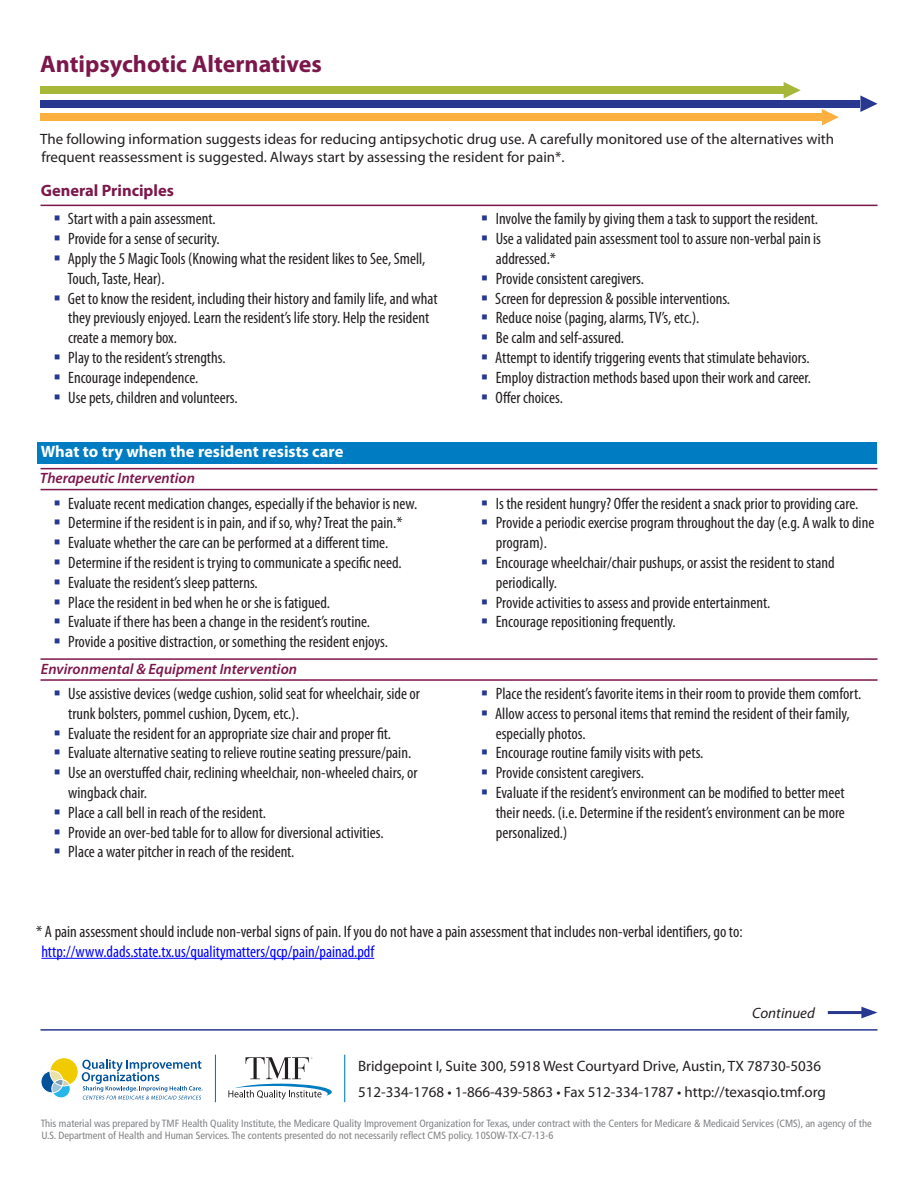
<style>
.page{position:relative;width:918px;height:1188px;background:#fff}
.page>*{position:absolute;margin:0;border:0;box-sizing:border-box;transform-origin:0 0}
.t1{font:700 24px "Myriad Pro";color:#7c174b}
.t2{font:condensed 16.5px/19.8px "Myriad Pro";color:#231f20}
.t3{font:condensed 16.5px "Myriad Pro";color:#00f}
.t4{font:700 16.5px "Myriad Pro";color:#fff}
.t5{font:700 16.5px "Myriad Pro";color:#7c174b}
.t6{font:15px/18px "Myriad Pro";color:#231f20}
.t7{font:italic 600 15px "Myriad Pro";color:#7c174b}
.t8{font:italic 15px "Myriad Pro";color:#231f20}
.t9{font:condensed 10.5px/12.6px "Frutiger";color:#808285}
</style>
<div class="page">
<hr style="left:40px;top:205px;width:838px;height:1px;background:#7c174b">
<div style="left:38px;top:442px;width:840px;height:21px;background:#007cc2"></div>
<hr style="left:40px;top:468px;width:838px;height:1px;background:#7c174b">
<hr style="left:40px;top:489px;width:838px;height:1px;background:#7c174b">
<hr style="left:40px;top:658px;width:838px;height:2px;background:#7c174b">
<hr style="left:40px;top:679px;width:838px;height:2px;background:#7c174b">
<hr style="left:41px;top:958px;width:333px;height:1px;background:#00f">
<hr style="left:828px;top:1011px;width:39px;height:3px;background:#283890">
<svg style="left:861px;top:1007px;width:17px;height:11px"></svg>
<hr style="left:40px;top:1029px;width:838px;height:2px;background:#283890">
<div style="left:40px;top:100px;width:820px;height:7px;background:#283890"></div>
<svg style="left:860px;top:95px;width:18px;height:17px"></svg>
<div style="left:40px;top:87px;width:744px;height:7px;background:#a7b839"></div>
<svg style="left:784px;top:82px;width:17px;height:16px"></svg>
<div style="left:40px;top:114px;width:782px;height:7px;background:#fbb03f"></div>
<svg style="left:822px;top:109px;width:17px;height:16px"></svg>
<svg style="left:41px;top:1057px;width:162px;height:43px"></svg>
<svg style="left:228px;top:1057px;width:104px;height:43px"></svg>
<hr style="left:215px;top:1055px;width:1px;height:47px;background:#007cc2">
<hr style="left:344px;top:1055px;width:1px;height:47px;background:#007cc2">
<h1 class="t1" style="left:40px;top:48px;width:283px">Antipsychotic Alternatives</h1>
<p class="t6" style="left:40px;top:130px;width:796px">The following information suggests ideas for reducing antipsychotic drug use. A carefully monitored use of the alternatives with frequent reassessment is suggested. Always start by assessing the resident for pain*.</p>
<h2 class="t5" style="left:41px;top:180px;width:135px">General Principles</h2>
<p class="t2" style="left:68px;top:209px;width:149px">Start with a pain assessment.</p>
<p class="t2" style="left:68px;top:229px;width:153px">Provide for a sense of security.</p>
<p class="t2" style="left:68px;top:248px;width:359px">Apply the 5 Magic Tools (Knowing what the resident likes to See, Smell,<br>Touch, Taste, Hear).</p>
<p class="t2" style="left:68px;top:288px;width:371px">Get to know the resident, including their history and family life, and what they previously enjoyed. Learn the resident’s life story. Help the resident create a memory box.</p>
<p class="t2" style="left:68px;top:347px;width:159px">Play to the resident’s strengths.</p>
<p class="t2" style="left:68px;top:367px;width:132px">Encourage independence.</p>
<p class="t2" style="left:68px;top:387px;width:171px">Use pets, children and volunteers.</p>
<p class="t2" style="left:496px;top:209px;width:324px">Involve the family by giving them a task to support the resident.</p>
<p class="t2" style="left:496px;top:229px;width:327px">Use a validated pain assessment tool to assure non-verbal pain is addressed.*</p>
<p class="t2" style="left:496px;top:268px;width:150px">Provide consistent caregivers.</p>
<p class="t2" style="left:495px;top:288px;width:236px">Screen for depression &amp; possible interventions.</p>
<p class="t2" style="left:496px;top:308px;width:205px">Reduce noise (paging, alarms, TV’s, etc.).</p>
<p class="t2" style="left:496px;top:328px;width:130px">Be calm and self-assured.</p>
<p class="t2" style="left:495px;top:347px;width:316px">Attempt to identify triggering events that stimulate behaviors.</p>
<p class="t2" style="left:496px;top:367px;width:317px">Employ distraction methods based upon their work and career.</p>
<p class="t2" style="left:496px;top:387px;width:69px">Offer choices.</p>
<h2 class="t4" style="left:41px;top:440px;width:304px">What to try when the resident resists care</h2>
<h3 class="t7" style="left:40px;top:469px;width:157px">Therapeutic Intervention</h3>
<p class="t2" style="left:68px;top:493px;width:350px">Evaluate recent medication changes, especially if the behavior is new.</p>
<p class="t2" style="left:68px;top:513px;width:336px">Determine if the resident is in pain, and if so, why? Treat the pain.*</p>
<p class="t2" style="left:68px;top:533px;width:322px">Evaluate whether the care can be performed at a different time.</p>
<p class="t2" style="left:68px;top:552px;width:335px">Determine if the resident is trying to communicate a specific need.</p>
<p class="t2" style="left:68px;top:572px;width:191px">Evaluate the resident’s sleep patterns.</p>
<p class="t2" style="left:68px;top:592px;width:263px">Place the resident in bed when he or she is fatigued.</p>
<p class="t2" style="left:68px;top:612px;width:303px">Evaluate if there has been a change in the resident’s routine.</p>
<p class="t2" style="left:68px;top:632px;width:321px">Provide a positive distraction, or something the resident enjoys.</p>
<h3 class="t7" style="left:41px;top:659px;width:258px">Environmental &amp; Equipment Intervention</h3>
<p class="t2" style="left:68px;top:684px;width:353px">Use assistive devices (wedge cushion, solid seat for wheelchair, side or trunk bolsters, pommel cushion, Dycem, etc.).</p>
<p class="t2" style="left:68px;top:723px;width:324px">Evaluate the resident for an appropriate size chair and proper fit.</p>
<p class="t2" style="left:68px;top:743px;width:344px">Evaluate alternative seating to relieve routine seating pressure/pain.</p>
<p class="t2" style="left:68px;top:763px;width:351px">Use an overstuffed chair, reclining wheelchair, non-wheeled chairs, or wingback chair.</p>
<p class="t2" style="left:68px;top:802px;width:199px">Place a call bell in reach of the resident.</p>
<p class="t2" style="left:68px;top:822px;width:317px">Provide an over-bed table for to allow for diversional activities.</p>
<p class="t2" style="left:68px;top:842px;width:228px">Place a water pitcher in reach of the resident.</p>
<p class="t2" style="left:496px;top:493px;width:364px">Is the resident hungry? Offer the resident a snack prior to providing care.</p>
<p class="t2" style="left:496px;top:513px;width:380px">Provide a periodic exercise program throughout the day (e.g. A walk to dine program).</p>
<p class="t2" style="left:496px;top:552px;width:340px">Encourage wheelchair/chair pushups, or assist the resident to stand periodically.</p>
<p class="t2" style="left:496px;top:592px;width:276px">Provide activities to assess and provide entertainment.</p>
<p class="t2" style="left:496px;top:612px;width:181px">Encourage repositioning frequently.</p>
<p class="t2" style="left:496px;top:684px;width:367px">Place the resident’s favorite items in their room to provide them comfort.</p>
<p class="t2" style="left:495px;top:703px;width:356px">Allow access to personal items that remind the resident of their family, especially photos.</p>
<p class="t2" style="left:496px;top:743px;width:209px">Encourage routine family visits with pets.</p>
<p class="t2" style="left:496px;top:763px;width:150px">Provide consistent caregivers.</p>
<p class="t2" style="left:496px;top:783px;width:351px;text-align:justify">Evaluate if the resident’s environment can be modified to better meet their needs. (i.e. Determine if the resident’s environment can be more personalized.)</p>
<p class="t2" style="left:36px;top:921px;width:708px">* A pain assessment should include non-verbal signs of pain. If you do not have a pain assessment that includes non-verbal identifiers, go to:</p>
<p class="t3" style="left:41px;top:941px;width:334px">http://www.dads.state.tx.us/qualitymatters/qcp/pain/painad.pdf</p>
<p class="t8" style="left:752px;top:1004px;width:64px">Continued</p>
<p class="t6" style="left:358px;top:1056px;width:465px">Bridgepoint I, Suite 300, 5918 West Courtyard Drive, Austin, TX 78730-5036</p>
<p class="t6" style="left:358px;top:1083px;width:469px">512-334-1768 • 1-866-439-5863 • Fax 512-334-1787 • http://texasqio.tmf.org</p>
<p class="t9" style="left:41px;top:1117px;width:832px">This material was prepared by TMF Health Quality Institute, the Medicare Quality Improvement Organization for Texas, under contract with the Centers for Medicare &amp; Medicaid Services (CMS), an agency of the<br>U.S. Department of Health and Human Services. The contents presented do not necessarily reflect CMS policy. 10SOW-TX-C7-13-6</p>
</div>
